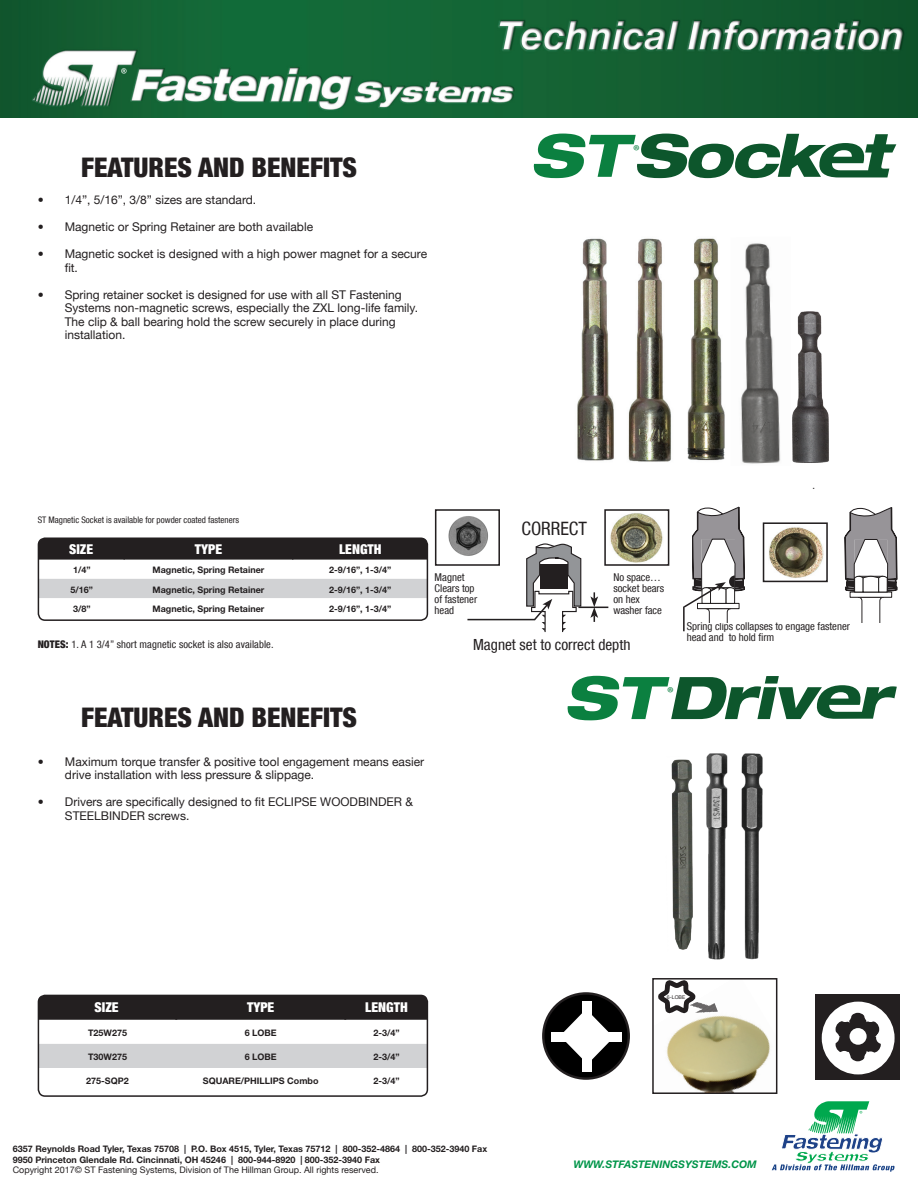
<style>
.page{position:relative;width:918px;height:1188px;background:#fff}
.page>*{position:absolute;margin:0;border:0;box-sizing:border-box;transform-origin:0 0}
.t1{font:italic 800 expanded 58.8px "Helvetica Neue LT Com";color:#0b8040}
.t2{font:900 condensed 27px "Helvetica Neue";color:#231f20}
.t3{font:condensed 18.45px "Helvetica Neue LT Com";color:#231f20}
.t4{font:15.9px "Myriad Pro";color:#0b8040}
.t5{font:condensed 15.3px "Helvetica Neue LT Com";color:#231f20}
.t6{font:900 condensed 13.5px "Helvetica Neue";color:#fff}
.t7{font:12px/13.5px "Helvetica Neue";color:#231f20}
.t8{font:condensed 10.8px/10.8px "Helvetica Neue LT Com";color:#231f20}
.t9{font:condensed 10.5px "Helvetica Neue LT Com";letter-spacing:.01em;color:#231f20}
.t10{font:italic 700 10.5px "Helvetica Neue";color:#009549}
.t11{font:700 9px/10.5px "Helvetica Neue";color:#231f20}
.t12{font:9px "Helvetica Neue";color:#231f20}
.t13{font:condensed 9px "Helvetica Neue LT Com";color:#231f20}
.t14{font:5.1px "Helvetica Neue LT Com";color:#231f20}
.s1{font-weight:900}
</style>
<div class="page">
<img style="left:0;top:0;width:918px;height:118px">
<svg style="left:772px;top:1101px;width:123px;height:71px"></svg>
<img style="left:577px;top:238px;width:148px;height:224px">
<img style="left:741px;top:243px;width:40px;height:221px">
<img style="left:792px;top:311px;width:37px;height:152px">
<hr style="left:578px;top:607px;width:30px;height:1px;background:#231f20">
<svg style="left:590px;top:592px;width:8px;height:30px"></svg>
<svg style="left:467px;top:543px;width:115px;height:90px"></svg>
<img style="left:610px;top:513px;width:53px;height:50px">
<div style="left:604px;top:509px;width:65px;height:57px;border:2px solid #231f20"></div>
<img style="left:448px;top:516px;width:49px;height:47px">
<div style="left:435px;top:509px;width:65px;height:57px;border:2px solid #231f20"></div>
<svg style="left:845px;top:507px;width:52px;height:116px"></svg>
<img style="left:769px;top:527px;width:54px;height:51px">
<div style="left:763px;top:522px;width:65px;height:60px;border:2px solid #231f20"></div>
<svg style="left:683px;top:507px;width:62px;height:115px"></svg>
<hr style="left:683px;top:607px;width:2px;height:24px;background:#231f20">
<img style="left:706px;top:753px;width:57px;height:207px">
<img style="left:671px;top:759px;width:22px;height:191px">
<img style="left:666px;top:1015px;width:104px;height:76px">
<div style="left:652px;top:978px;width:125px;height:116px;border:2px solid #231f20"></div>
<div style="left:543px;top:993px;width:86px;height:86px;background:#000;border-radius:50%"></div>
<div style="left:542px;top:992px;width:88px;height:88px;border:2px solid #231f20;border-radius:50%"></div>
<div style="left:551px;top:1032px;width:71px;height:10px;background:#fff"></div>
<div style="left:582px;top:1001px;width:10px;height:71px;background:#fff"></div>
<svg style="left:564px;top:1013px;width:45px;height:47px"></svg>
<svg style="left:656px;top:978px;width:62px;height:40px"></svg>
<div style="left:815px;top:995px;width:84px;height:85px;background:#231f20"></div>
<div style="left:823px;top:1003px;width:70px;height:70px;background:#fff;border-radius:50%"></div>
<div style="left:822px;top:1002px;width:73px;height:72px;border:2px solid #fff;border-radius:50%"></div>
<div style="left:849px;top:1013px;width:17px;height:17px;background:#231f20;border-radius:50%"></div>
<div style="left:849px;top:1044px;width:17px;height:17px;background:#231f20;border-radius:50%"></div>
<div style="left:862px;top:1021px;width:17px;height:17px;background:#231f20;border-radius:50%"></div>
<div style="left:836px;top:1021px;width:17px;height:17px;background:#231f20;border-radius:50%"></div>
<div style="left:841px;top:1022px;width:32px;height:33px;background:#231f20;border-radius:50%"></div>
<div style="left:836px;top:1036px;width:17px;height:17px;background:#231f20;border-radius:50%"></div>
<div style="left:864px;top:1036px;width:17px;height:17px;background:#231f20;border-radius:50%"></div>
<div style="left:850px;top:1028px;width:17px;height:17px;background:#fff;border-radius:50%"></div>
<div style="left:839px;top:1010px;width:12px;height:12px;background:#fff;border-radius:50%"></div>
<div style="left:864px;top:1010px;width:13px;height:12px;background:#fff;border-radius:50%"></div>
<div style="left:876px;top:1032px;width:13px;height:12px;background:#fff;border-radius:50%"></div>
<div style="left:864px;top:1051px;width:13px;height:13px;background:#fff;border-radius:50%"></div>
<div style="left:838px;top:1051px;width:12px;height:12px;background:#fff;border-radius:50%"></div>
<div style="left:827px;top:1032px;width:12px;height:12px;background:#fff;border-radius:50%"></div>
<svg style="left:637px;top:134px;width:259px;height:44px"></svg>
<svg style="left:671px;top:676px;width:226px;height:43px"></svg>
<div style="left:41px;top:579px;width:384px;height:19px;background:#d1d2d4"></div>
<div style="left:38px;top:538px;width:390px;height:22px;background:#231f20"></div>
<div style="left:38px;top:538px;width:390px;height:83px;border:2px solid #231f20;border-radius:7px"></div>
<div style="left:38px;top:995px;width:389px;height:25px;background:#231f20"></div>
<div style="left:41px;top:1044px;width:384px;height:24px;background:#d1d2d4"></div>
<hr style="left:175px;top:995px;width:2px;height:25px;background:#231f20">
<hr style="left:344px;top:995px;width:2px;height:25px;background:#231f20">
<div style="left:38px;top:995px;width:390px;height:102px;border:2px solid #231f20;border-radius:7px"></div>
<h2 class="t2" style="left:81px;top:145px;width:277px">FEATURES AND BENEFITS</h2>
<p class="t7" style="left:38px;top:193px;width:220px">• 1/4”, 5/16”, 3/8” sizes are standard.</p>
<p class="t7" style="left:38px;top:220px;width:277px">• Magnetic or Spring Retainer are both available</p>
<p class="t7" style="left:65px;top:247px;width:364px;text-indent:-27px">• Magnetic socket is designed with a high power magnet for a secure fit.</p>
<p class="t7" style="left:65px;top:287px;width:355px;text-indent:-27px">• Spring retainer socket is designed for use with all ST Fastening Systems non-magnetic screws, especially the ZXL long-life family.<br>The clip &amp; ball bearing hold the screw securely in place during installation.</p>
<h1 class="t1" style="left:530px;top:118px;width:98px">ST</h1>
<h3 class="t4" style="left:633px;top:140px;width:8px">®</h3>
<p class="t13" style="left:38px;top:514px;width:203px">ST Magnetic Socket is available for powder coated fasteners</p>
<p class="t6" style="left:69px;top:539px;width:26px">SIZE</p>
<p class="t6" style="left:195px;top:539px;width:29px">TYPE</p>
<p class="t6" style="left:339px;top:539px;width:44px">LENGTH</p>
<p class="t11" style="left:73px;top:565px;width:19px">1/4”</p>
<p class="t11" style="left:153px;top:565px;width:113px">Magnetic, Spring Retainer</p>
<p class="t11" style="left:329px;top:565px;width:64px">2-9/16”, 1-3/4”</p>
<p class="t11" style="left:71px;top:584px;width:24px">5/16”</p>
<p class="t11" style="left:153px;top:584px;width:113px">Magnetic, Spring Retainer</p>
<p class="t11" style="left:329px;top:584px;width:64px">2-9/16”, 1-3/4”</p>
<p class="t11" style="left:73px;top:604px;width:19px">3/8”</p>
<p class="t11" style="left:153px;top:604px;width:113px">Magnetic, Spring Retainer</p>
<p class="t11" style="left:329px;top:604px;width:64px">2-9/16”, 1-3/4”</p>
<p class="t9" style="left:38px;top:638px;width:237px"><span class="s1">NOTES:</span> 1. A 1 3/4” short magnetic socket is also available.</p>
<h2 class="t2" style="left:81px;top:695px;width:277px">FEATURES AND BENEFITS</h2>
<h3 class="t3" style="left:521px;top:518px;width:67px">CORRECT</h3>
<p class="t8" style="left:435px;top:572px;width:44px">Magnet<br>Clears top of fastener head</p>
<p class="t8" style="left:613px;top:572px;width:52px">No space… socket bears on hex washer face</p>
<p class="t5" style="left:473px;top:635px;width:159px">Magnet set to correct depth</p>
<h1 class="t1" style="left:564px;top:660px;width:98px">ST</h1>
<h3 class="t4" style="left:667px;top:683px;width:8px">®</h3>
<p class="t7" style="left:65px;top:754px;width:361px;text-indent:-27px">• Maximum torque transfer &amp; positive tool engagement means easier drive installation with less pressure &amp; slippage.</p>
<p class="t7" style="left:65px;top:794px;width:350px;text-indent:-27px">• Drivers are specifically designed to fit ECLIPSE WOODBINDER &amp;<br>STEELBINDER screws.</p>
<p class="t8" style="left:813px;top:479px;width:4px">.</p>
<p class="t8" style="left:687px;top:621px;width:165px">Spring clips collapses to engage fastener head and to hold firm</p>
<p class="t6" style="left:95px;top:996px;width:26px">SIZE</p>
<p class="t6" style="left:247px;top:996px;width:29px">TYPE</p>
<p class="t6" style="left:365px;top:996px;width:44px">LENGTH</p>
<p class="t11" style="left:88px;top:1028px;width:41px">T25W275</p>
<p class="t11" style="left:245px;top:1028px;width:34px">6 LOBE</p>
<p class="t11" style="left:373px;top:1028px;width:28px">2-3/4”</p>
<p class="t11" style="left:88px;top:1052px;width:41px">T30W275</p>
<p class="t11" style="left:245px;top:1052px;width:34px">6 LOBE</p>
<p class="t11" style="left:373px;top:1052px;width:28px">2-3/4”</p>
<p class="t11" style="left:86px;top:1076px;width:44px">275-SQP2</p>
<p class="t11" style="left:203px;top:1076px;width:117px">SQUARE/PHILLIPS Combo</p>
<p class="t11" style="left:373px;top:1076px;width:28px">2-3/4”</p>
<p class="t14" style="left:667px;top:994px;width:20px">6-LOBE</p>
<p class="t11" style="left:13px;top:1144px;width:476px">6357 Reynolds Road Tyler, Texas 75708 | P.O. Box 4515, Tyler, Texas 75712 | 800-352-4864 | 800-352-3940 Fax<br>9950 Princeton Glendale Rd. Cincinnati, OH 45246 | 800-944-8920 | 800-352-3940 Fax</p>
<p class="t12" style="left:13px;top:1162px;width:367px">Copyright 2017© ST Fastening Systems, Division of The Hillman Group. All rights reserved.</p>
<p class="t10" style="left:573px;top:1156px;width:185px">WWW.STFASTENINGSYSTEMS.COM</p>
</div>
